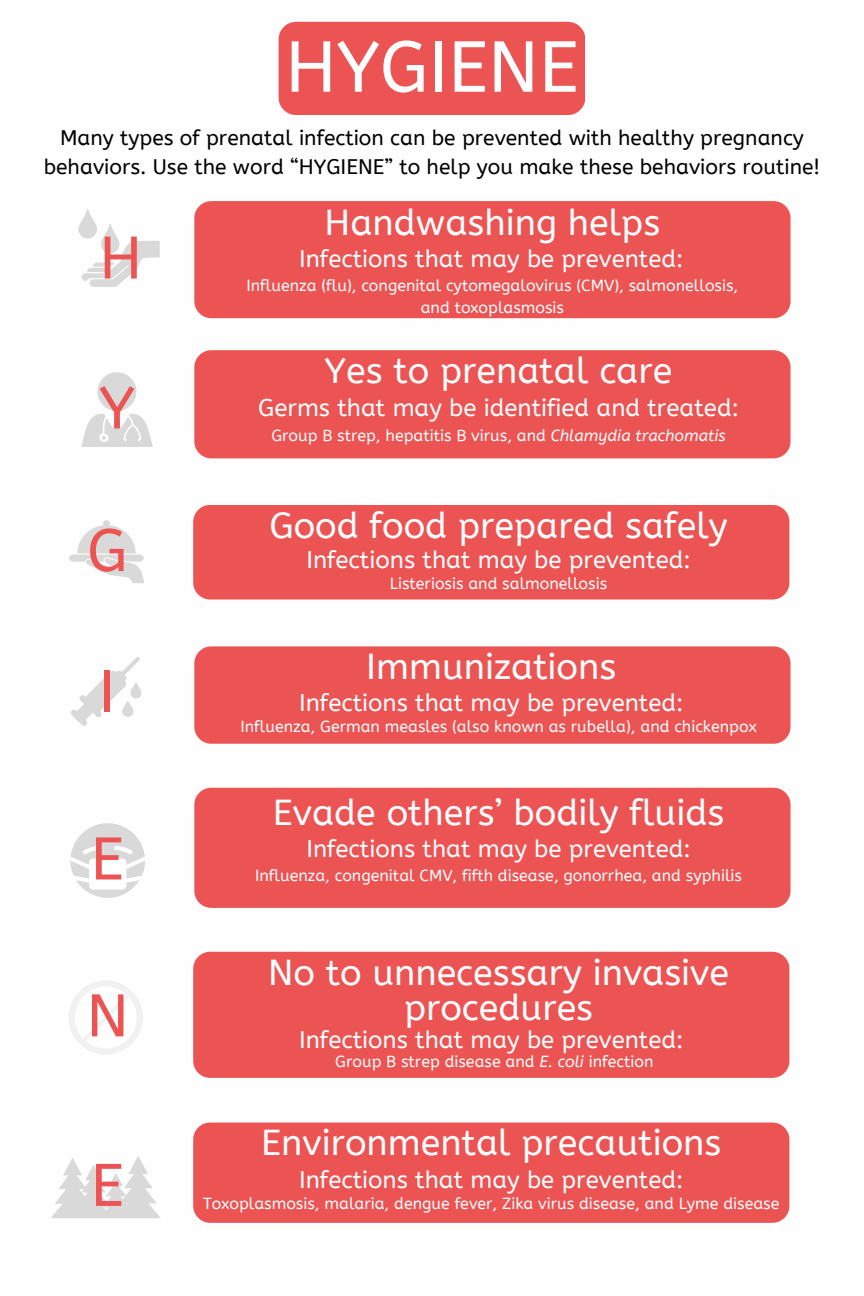
<style>
.page{position:relative;width:864px;height:1296px;background:#fff}
.page>*{position:absolute;margin:0;border:0;box-sizing:border-box;transform-origin:0 0}
.t1{font:72px "A Bee Zee";color:#fefefe}
.t2{font:60px "A Bee Zee";color:#ec5454}
.t3{font:36px/35.1px "A Bee Zee";color:#fff;text-align:center}
.t4{font:36px "A Bee Zee";color:#fefefe}
.t5{font:24px "A Bee Zee";color:#fff}
.t6{font:21px/29px "A Bee Zee";color:#000;text-align:center}
.t7{font:16px/22.1px "A Bee Zee";color:#fefefe;text-align:center}
.s1{font-style:italic}
</style>
<div class="page">
<div style="left:70px;top:823px;width:75px;height:75px;background:#d9d9d9;border-radius:50%"></div>
<svg style="left:70px;top:846px;width:75px;height:44px"></svg>
<div style="left:193px;top:1123px;width:596px;height:100px;background:#ec5454;border-radius:17px"></div>
<svg style="left:51px;top:1156px;width:110px;height:62px"></svg>
<div style="left:279px;top:22px;width:306px;height:93px;background:#ec5454;border-radius:18px"></div>
<div style="left:194px;top:201px;width:597px;height:117px;background:#ec5454;border-radius:17px"></div>
<svg style="left:79px;top:209px;width:81px;height:78px"></svg>
<div style="left:194px;top:350px;width:597px;height:108px;background:#ec5454;border-radius:17px"></div>
<svg style="left:81px;top:372px;width:72px;height:75px"></svg>
<div style="left:193px;top:505px;width:596px;height:95px;background:#ec5454;border-radius:17px"></div>
<svg style="left:69px;top:525px;width:75px;height:58px"></svg>
<div style="left:103px;top:520px;width:7px;height:7px;background:#d9d9d9;border-radius:50%"></div>
<svg style="left:71px;top:657px;width:71px;height:69px"></svg>
<svg style="left:69px;top:980px;width:74px;height:74px"></svg>
<div style="left:194px;top:646px;width:597px;height:98px;background:#ec5454;border-radius:17px"></div>
<div style="left:194px;top:788px;width:597px;height:120px;background:#ec5454;border-radius:17px"></div>
<div style="left:193px;top:952px;width:596px;height:126px;background:#ec5454;border-radius:17px"></div>
<p class="t1" style="left:285px;top:25px;width:295px">HYGIENE</p>
<p class="t6" style="left:44px;top:124px;width:778px">Many types of prenatal infection can be prevented with healthy pregnancy behaviors. Use the word “HYGIENE” to help you make these behaviors routine!</p>
<p class="t2" style="left:99px;top:223px;width:44px">H</p>
<p class="t2" style="left:99px;top:373px;width:37px">Y</p>
<p class="t2" style="left:87px;top:516px;width:42px">G</p>
<p class="t2" style="left:99px;top:657px;width:18px">I</p>
<p class="t2" style="left:91px;top:824px;width:35px">E</p>
<p class="t2" style="left:87px;top:981px;width:44px">N</p>
<p class="t2" style="left:91px;top:1151px;width:35px">E</p>
<p class="t3" style="left:325px;top:206px;width:337px">Handwashing helps</p>
<p class="t5" style="left:299px;top:245px;width:386px">Infections that may be prevented:</p>
<p class="t7" style="left:246px;top:275px;width:493px">Influenza (flu), congenital cytomegalovirus (CMV), salmonellosis, and toxoplasmosis</p>
<p class="t4" style="left:325px;top:350px;width:349px">Yes to prenatal care</p>
<p class="t5" style="left:258px;top:394px;width:482px">Germs that may be identified and treated:</p>
<p class="t7" style="left:271px;top:424px;width:456px">Group B strep, hepatitis B virus, and <span class="s1">Chlamydia trachomatis</span></p>
<p class="t3" style="left:269px;top:509px;width:460px">Good food prepared safely</p>
<p class="t5" style="left:306px;top:546px;width:386px">Infections that may be prevented:</p>
<p class="t7" style="left:390px;top:573px;width:219px">Listeriosis and salmonellosis</p>
<p class="t3" style="left:366px;top:650px;width:251px">Immunizations</p>
<p class="t5" style="left:299px;top:689px;width:386px">Infections that may be prevented:</p>
<p class="t7" style="left:240px;top:716px;width:518px">Influenza, German measles (also known as rubella), and chickenpox</p>
<p class="t3" style="left:273px;top:796px;width:453px">Evade others’ bodily fluids</p>
<p class="t5" style="left:306px;top:835px;width:386px">Infections that may be prevented:</p>
<p class="t7" style="left:255px;top:865px;width:489px">Influenza, congenital CMV, fifth disease, gonorrhea, and syphilis</p>
<p class="t3" style="left:268px;top:955px;width:463px">No to unnecessary invasive procedures</p>
<p class="t5" style="left:299px;top:1026px;width:386px">Infections that may be prevented:</p>
<p class="t7" style="left:335px;top:1050px;width:320px">Group B strep disease and <span class="s1">E. coli</span> infection</p>
<p class="t3" style="left:261px;top:1126px;width:462px">Environmental precautions</p>
<p class="t5" style="left:299px;top:1166px;width:386px">Infections that may be prevented:</p>
<p class="t7" style="left:203px;top:1192px;width:578px">Toxoplasmosis, malaria, dengue fever, Zika virus disease, and Lyme disease</p>
</div>
